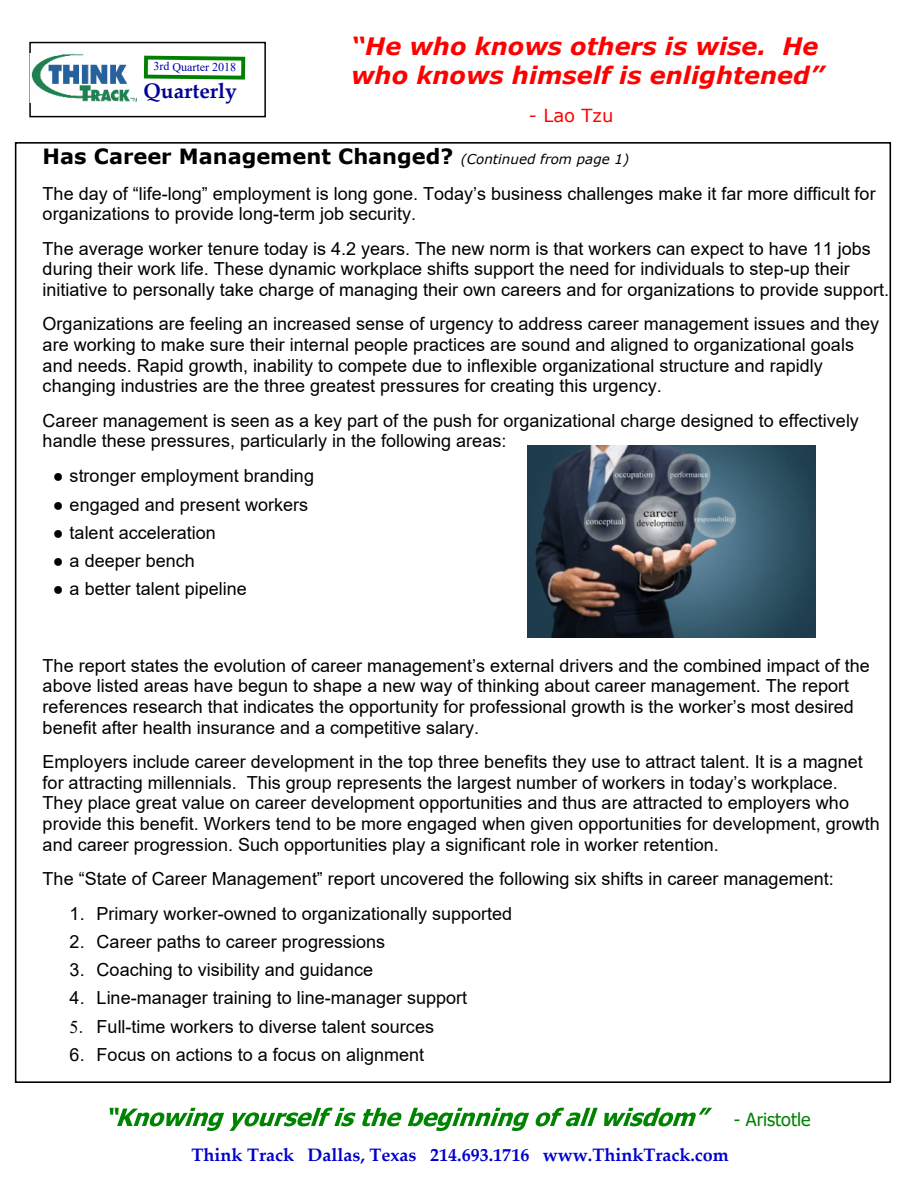
<style>
.page{position:relative;width:918px;height:1188px;background:#fff}
.page>*{position:absolute;margin:0;border:0;box-sizing:border-box;transform-origin:0 0}
.t1{font:italic 700 24px/29.2px "Verdana";color:#f00}
.t2{font:700 21px "Verdana";color:#000}
.t3{font:700 21px "Palatino Linotype";color:#000094}
.t4{font:18px/20.7px "Arial";color:#000}
.t5{font:700 18px "Palatino Linotype";color:#00c}
.t6{font:18px "Tahoma";color:#008300}
.t7{font:18px "Verdana";color:#f00}
.t8{font:12px "Times New Roman";color:#0000a9}
.s1{font-weight:400;font-style:italic;font-size:13.5px}
.s2{font-family:"Times New Roman"}
</style>
<div class="page">
<div style="left:29px;top:42px;width:237px;height:75px;border:2px solid #000"></div>
<img style="left:30px;top:54px;width:107px;height:49px">
<svg style="left:143px;top:55px;width:103px;height:25px"></svg>
<svg style="left:110px;top:1108px;width:114px;height:23px"></svg>
<svg style="left:230px;top:1108px;width:126px;height:23px"></svg>
<svg style="left:362px;top:1108px;width:40px;height:18px"></svg>
<svg style="left:408px;top:1108px;width:121px;height:23px"></svg>
<svg style="left:535px;top:1108px;width:63px;height:18px"></svg>
<svg style="left:604px;top:1108px;width:108px;height:18px"></svg>
<img style="left:527px;top:445px;width:289px;height:192px">
<p class="t8" style="left:154px;top:62px;width:84px;rotate:1deg">3rd Quarter 2018</p>
<p class="t3" style="left:143px;top:83px;width:95px">Quarterly</p>
<h1 class="t1" style="left:351px;top:34px;width:474px">“He who knows others is wise. He who knows himself is enlightened”</h1>
<p class="t7" style="left:529px;top:109px;width:86px">- Lao Tzu</p>
<p class="t2" style="left:43px;top:148px;width:588px">Has Career Management Changed? <span class="s1">(Continued from page 1)</span></p>
<p class="t4" style="left:43px;top:185px;width:835px">The day of “life-long” employment is long gone. Today’s business challenges make it far more difficult for organizations to provide long-term job security.</p>
<p class="t4" style="left:43px;top:240px;width:848px">The average worker tenure today is 4.2 years. The new norm is that workers can expect to have 11 jobs during their work life. These dynamic workplace shifts support the need for individuals to step-up their initiative to personally take charge of managing their own careers and for organizations to provide support.</p>
<p class="t4" style="left:43px;top:315px;width:838px">Organizations are feeling an increased sense of urgency to address career management issues and they are working to make sure their internal people practices are sound and aligned to organizational goals and needs. Rapid growth, inability to compete due to inflexible organizational structure and rapidly changing industries are the three greatest pressures for creating this urgency.</p>
<p class="t4" style="left:43px;top:412px;width:818px">Career management is seen as a key part of the push for organizational charge designed to effectively handle these pressures, particularly in the following areas:</p>
<p class="t4" style="left:53px;top:467px;width:263px"><span class="s2">●</span> stronger employment branding</p>
<p class="t4" style="left:53px;top:496px;width:257px"><span class="s2">●</span> engaged and present workers</p>
<p class="t4" style="left:53px;top:524px;width:165px"><span class="s2">●</span> talent acceleration</p>
<p class="t4" style="left:53px;top:552px;width:144px"><span class="s2">●</span> a deeper bench</p>
<p class="t4" style="left:53px;top:580px;width:196px"><span class="s2">●</span> a better talent pipeline</p>
<p class="t4" style="left:43px;top:657px;width:829px">The report states the evolution of career management’s external drivers and the combined impact of the above listed areas have begun to shape a new way of thinking about career management. The report references research that indicates the opportunity for professional growth is the worker’s most desired benefit after health insurance and a competitive salary.</p>
<p class="t4" style="left:43px;top:753px;width:839px">Employers include career development in the top three benefits they use to attract talent. It is a magnet for attracting millennials. This group represents the largest number of workers in today’s workplace.<br>They place great value on career development opportunities and thus are attracted to employers who provide this benefit. Workers tend to be more engaged when given opportunities for development, growth and career progression. Such opportunities play a significant role in worker retention.</p>
<p class="t4" style="left:43px;top:870px;width:793px">The “State of Career Management” report uncovered the following six shifts in career management:</p>
<p class="t4" style="left:70px;top:905px;width:444px">1. Primary worker-owned to organizationally supported</p>
<p class="t4" style="left:70px;top:933px;width:317px">2. Career paths to career progressions</p>
<p class="t4" style="left:70px;top:961px;width:305px">3. Coaching to visibility and guidance</p>
<p class="t4" style="left:70px;top:989px;width:399px">4. Line-manager training to line-manager support</p>
<p class="t4" style="left:70px;top:1018px;width:366px"><span class="s2">5.</span> Full-time workers to diverse talent sources</p>
<p class="t4" style="left:70px;top:1046px;width:356px">6. Focus on actions to a focus on alignment</p>
<p class="t6" style="left:734px;top:1112px;width:78px">- Aristotle</p>
<p class="t5" style="left:192px;top:1148px;width:539px">Think Track Dallas, Texas 214.693.1716 www.ThinkTrack.com</p>
</div>
